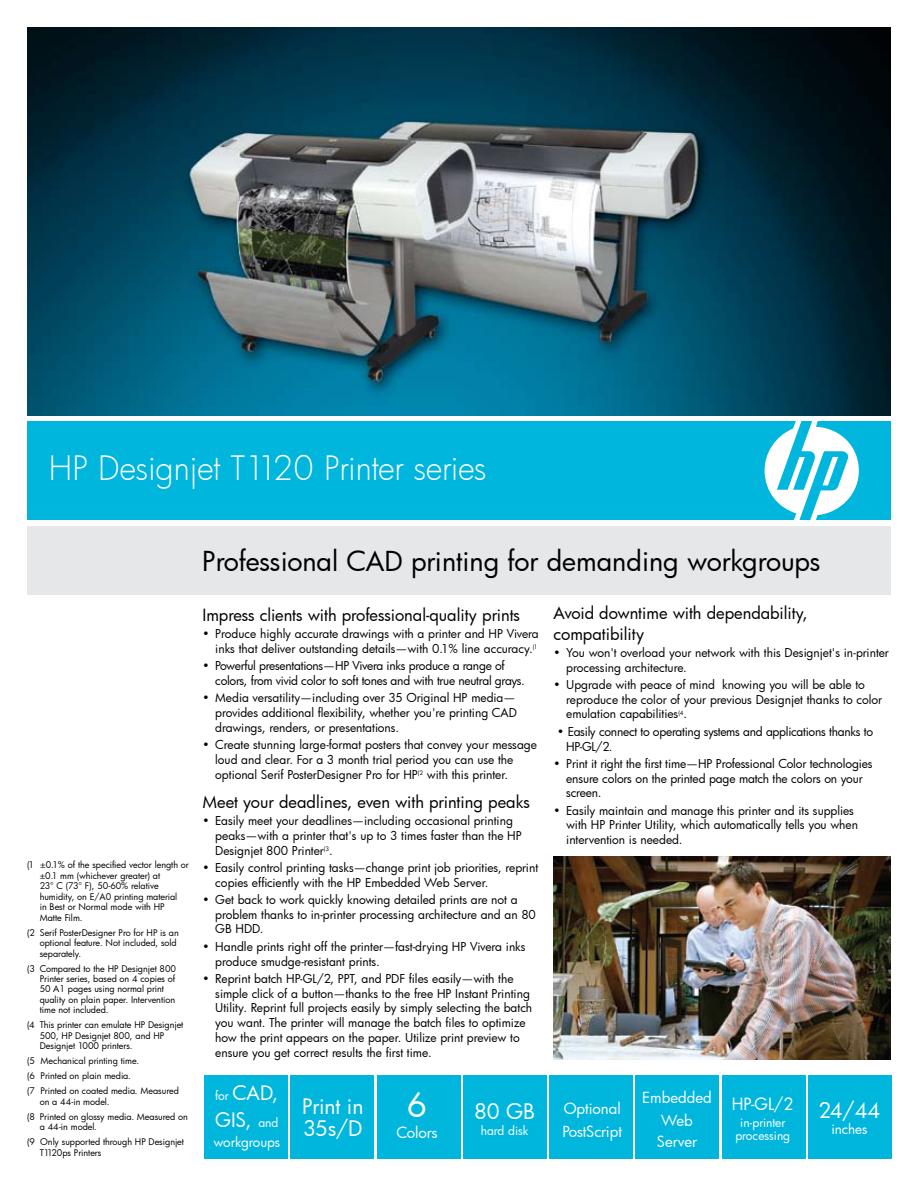
<style>
.page{position:relative;width:918px;height:1188px;background:#fff}
.page>*{position:absolute;margin:0;border:0;box-sizing:border-box;transform-origin:0 0}
.t1{font:32.85px "Futura Lt";letter-spacing:-.01em;color:#fff}
.t2{font:32.85px "Futura Bk";color:#fff}
.t3{font:26.85px "Futura Bk";letter-spacing:-.005em;color:#000}
.t4{font:20.85px/22.4px "Futura Bk";color:#fff}
.t5{font:19.5px/27.6px "Futura Bk";color:#fff}
.t6{font:16.5px/20.1px "Futura Bk";color:#000}
.t7{font:16.5px "Futura Bk";color:#fff}
.t8{font:15px/22.4px "Futura Bk";letter-spacing:-.005em;color:#fff;text-align:center}
.t9{font:13.5px "Futura Bk";letter-spacing:-.01em;color:#fff}
.t10{font:12px/15px "Futura Bk";letter-spacing:-.005em;color:#000}
.t11{font:12px/15px "Futura Bk";letter-spacing:-.025em;color:#000}
.t12{font:12px/13.5px "Futura Bk";color:#fff;text-align:center}
.t13{font:9px/10.5px "Futura Bk";color:#000}
.s1{font-size:12px}
</style>
<div class="page">
<img style="left:27px;top:27px;width:864px;height:388px">
<div style="left:27px;top:421px;width:864px;height:99px;background:#00b6dd"></div>
<div style="left:27px;top:526px;width:864px;height:69px;background:#e6e7e8"></div>
<svg style="left:764px;top:421px;width:95px;height:99px"></svg>
<div style="left:205px;top:1076px;width:83px;height:83px;background:#00b6dd"></div>
<div style="left:291px;top:1076px;width:83px;height:83px;background:#00b6dd"></div>
<div style="left:377px;top:1076px;width:83px;height:83px;background:#00b6dd"></div>
<div style="left:463px;top:1076px;width:83px;height:83px;background:#00b6dd"></div>
<div style="left:550px;top:1076px;width:83px;height:83px;background:#00b6dd"></div>
<div style="left:636px;top:1076px;width:83px;height:83px;background:#00b6dd"></div>
<div style="left:722px;top:1076px;width:83px;height:83px;background:#00b6dd"></div>
<div style="left:808px;top:1076px;width:83px;height:83px;background:#00b6dd"></div>
<img style="left:554px;top:857px;width:337px;height:203px">
<h1 class="t1" style="left:49px;top:446px;width:439px">HP Designjet T1120 Printer series</h1>
<p class="t13" style="left:40px;top:860px;width:151px;text-indent:-13px">(1 ±0.1% of the specified vector length or ±0.1 mm (whichever greater) at<br>23° C (73° F), 50-60% relative humidity, on E/A0 printing material<br>in Best or Normal mode with HP<br>Matte Film.</p>
<p class="t13" style="left:40px;top:927px;width:141px;text-indent:-13px">(2 Serif PosterDesigner Pro for HP is an optional feature. Not included, sold separately.</p>
<p class="t13" style="left:40px;top:963px;width:138px;text-indent:-13px">(3 Compared to the HP Designjet 800<br>Printer series, based on 4 copies of<br>50 A1 pages using normal print quality on plain paper. Intervention time not included.</p>
<p class="t13" style="left:40px;top:1020px;width:145px;text-indent:-13px">(4 This printer can emulate HP Designjet<br>500, HP Designjet 800, and HP<br>Designjet 1000 printers.</p>
<p class="t13" style="left:27px;top:1053px;width:154px;line-height:15px">(5 Mechanical printing time.<br>(6 Printed on plain media.<br>(7 Printed on coated media. Measured</p>
<p class="t13" style="left:27px;top:1094px;width:162px;line-height:15px;text-indent:13px">on a 44-in model.<br>(8 Printed on glossy media. Measured on</p>
<p class="t13" style="left:27px;top:1119px;width:159px;line-height:15px;text-indent:13px">a 44-in model.<br>(9 Only supported through HP Designjet</p>
<p class="t13" style="left:40px;top:1147px;width:63px">T1120ps Printers</p>
<h2 class="t3" style="left:202px;top:543px;width:620px">Professional CAD printing for demanding workgroups</h2>
<h3 class="t6" style="left:202px;top:604px;width:319px">Impress clients with professional-quality prints</h3>
<p class="t10" style="left:202px;top:626px;width:338px;text-align:right">• Produce highly accurate drawings with a printer and HP Vivera inks that deliver outstanding details—with 0.1% line accuracy.<sup>(1</sup></p>
<p class="t11" style="left:215px;top:658px;width:311px;text-indent:-13px">• Powerful presentations—HP Vivera inks produce a range of colors, from vivid color to soft tones and with true neutral grays.</p>
<p class="t10" style="left:215px;top:690px;width:303px;text-indent:-13px">• Media versatility—including over 35 Original HP media— provides additional flexibility, whether you're printing CAD drawings, renders, or presentations.</p>
<p class="t10" style="left:215px;top:737px;width:323px;text-indent:-13px">• Create stunning large-format posters that convey your message loud and clear. For a 3 month trial period you can use the optional Serif PosterDesigner Pro for HP<sup>(2</sup> with this printer.</p>
<h3 class="t6" style="left:202px;top:791px;width:329px">Meet your deadlines, even with printing peaks</h3>
<p class="t10" style="left:215px;top:812px;width:308px;text-indent:-13px">• Easily meet your deadlines—including occasional printing peaks—with a printer that's up to 3 times faster than the HP<br>Designjet 800 Printer<sup>(3</sup>.</p>
<p class="t10" style="left:215px;top:859px;width:324px;text-indent:-13px">• Easily control printing tasks—change print job priorities, reprint copies efficiently with the HP Embedded Web Server.</p>
<p class="t10" style="left:215px;top:891px;width:322px;text-indent:-13px">• Get back to work quickly knowing detailed prints are not a problem thanks to in-printer processing architecture and an 80<br>GB HDD.</p>
<p class="t10" style="left:215px;top:938px;width:312px;text-indent:-13px">• Handle prints right off the printer—fast-drying HP Vivera inks produce smudge-resistant prints.</p>
<p class="t10" style="left:215px;top:970px;width:318px;text-indent:-13px">• Reprint batch HP-GL/2, PPT, and PDF files easily—with the simple click of a button—thanks to the free HP Instant Printing Utility. Reprint full projects easily by simply selecting the batch you want. The printer will manage the batch files to optimize how the print appears on the paper. Utilize print preview to ensure you get correct results the first time.</p>
<h3 class="t6" style="left:554px;top:603px;width:256px">Avoid downtime with dependability, compatibility</h3>
<p class="t10" style="left:566px;top:644px;width:324px;text-indent:-13px">• You won't overload your network with this Designjet's in-printer processing architecture.</p>
<p class="t10" style="left:566px;top:676px;width:317px;text-indent:-13px">• Upgrade with peace of mind knowing you will be able to reproduce the color of your previous Designjet thanks to color emulation capabilities<sup>(4</sup>.</p>
<p class="t10" style="left:566px;top:723px;width:308px;text-indent:-9px">• Easily connect to operating systems and applications thanks to<br>HP-GL/2.</p>
<p class="t10" style="left:566px;top:755px;width:308px;text-indent:-13px">• Print it right the first time—HP Professional Color technologies ensure colors on the printed page match the colors on your screen.</p>
<p class="t10" style="left:566px;top:802px;width:293px;text-indent:-13px">• Easily maintain and manage this printer and its supplies with HP Printer Utility, which automatically tells you when intervention is needed.</p>
<h3 class="t5" style="left:215px;top:1078px;width:65px"><span class="s1">for</span> CAD,<br>GIS, <span class="s1">and</span></h3>
<p class="t9" style="left:213px;top:1133px;width:68px">workgroups</p>
<h3 class="t4" style="left:302px;top:1095px;width:63px">Print in<br>35s/D</h3>
<h1 class="t2" style="left:407px;top:1083px;width:22px">6</h1>
<p class="t8" style="left:396px;top:1121px;width:43px">Colors</p>
<h3 class="t4" style="left:474px;top:1100px;width:63px">80 GB</h3>
<p class="t12" style="left:481px;top:1124px;width:49px">hard disk</p>
<p class="t8" style="left:562px;top:1097px;width:61px;text-align:left">Optional<br>PostScript</p>
<p class="t8" style="left:642px;top:1086px;width:71px">Embedded<br>Web</p>
<p class="t8" style="left:657px;top:1130px;width:42px">Server</p>
<h3 class="t7" style="left:732px;top:1093px;width:63px">HP-GL/2</h3>
<p class="t12" style="left:735px;top:1115px;width:56px">in-printer processing</p>
<h3 class="t4" style="left:818px;top:1099px;width:64px">24/44</h3>
<p class="t9" style="left:831px;top:1120px;width:38px">inches</p>
</div>
